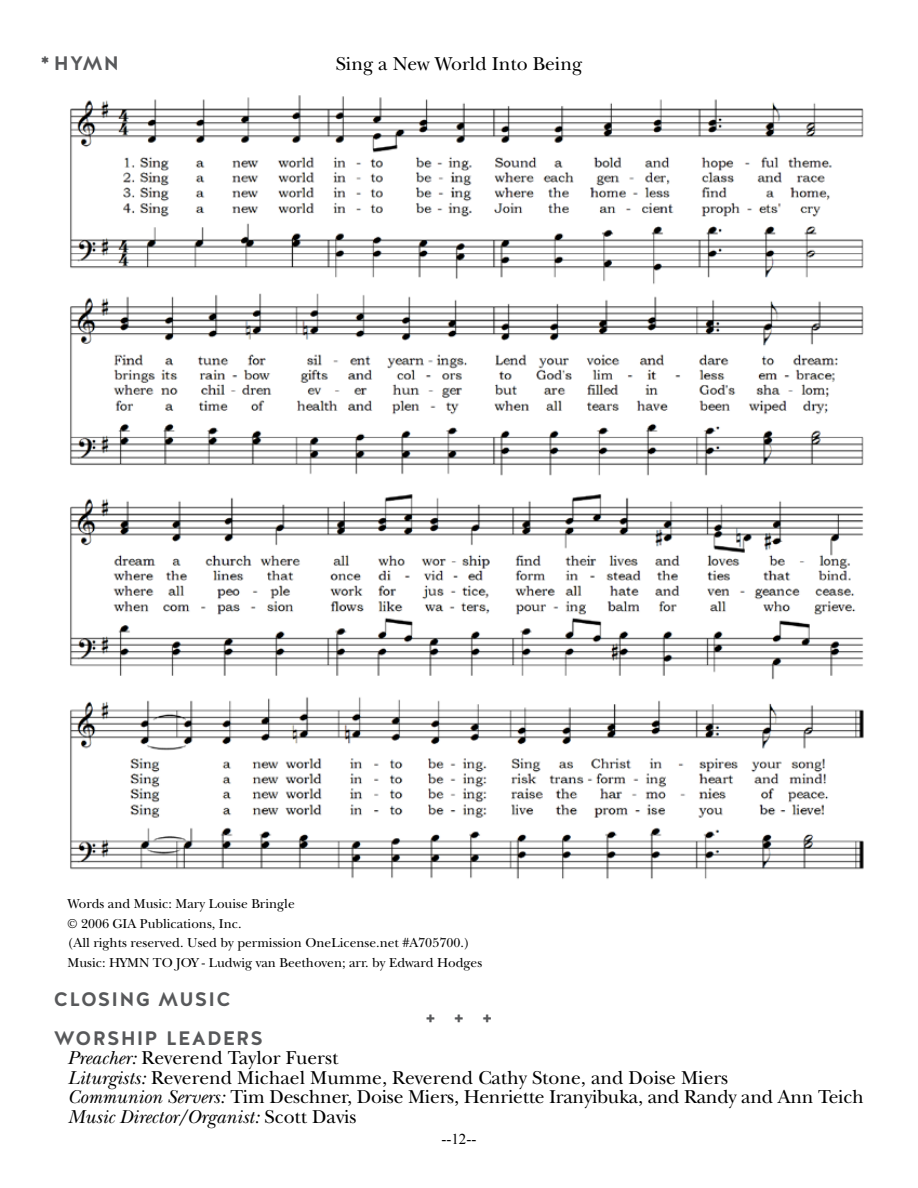
<style>
.page{position:relative;width:918px;height:1188px;background:#fff}
.page>*{position:absolute;margin:0;border:0;box-sizing:border-box;transform-origin:0 0}
.t1{font:19.5px/19.5px "New Baskerville Std";color:#000}
.t2{font:700 19.5px "Halis R";letter-spacing:.06em;color:#58595b}
.t3{font:15px "Times New Roman";color:#000}
.t4{font:13.5px/19.5px "New Baskerville Std";color:#000}
.s1{font-style:italic}
</style>
<div class="page">
<img style="left:70px;top:96px;width:794px;height:783px">
<p class="t2" style="left:40px;top:50px;width:80px">* HYMN</p>
<p class="t1" style="left:336px;top:54px;width:248px">Sing a New World Into Being</p>
<p class="t4" style="left:68px;top:894px;width:416px">Words and Music: Mary Louise Bringle<br>© 2006 GIA Publications, Inc.<br>(All rights reserved. Used by permission OneLicense.net #A705700.)<br>Music: HYMN TO JOY - Ludwig van Beethoven; arr. by Edward Hodges</p>
<p class="t2" style="left:54px;top:986px;width:178px">CLOSING MUSIC</p>
<p class="t2" style="left:425px;top:1006px;width:69px">+ + +</p>
<p class="t2" style="left:54px;top:1025px;width:211px">WORSHIP LEADERS</p>
<p class="t1" style="left:67px;top:1048px;width:798px"><span class="s1">Preacher:</span> Reverend Taylor Fuerst<br><span class="s1">Liturgists:</span> Reverend Michael Mumme, Reverend Cathy Stone, and Doise Miers<br><span class="s1">Communion Servers:</span> Tim Deschner, Doise Miers, Henriette Iranyibuka, and Randy and Ann Teich <span class="s1">Music Director/Organist:</span> Scott Davis</p>
<p class="t3" style="left:442px;top:1129px;width:36px">--12--</p>
</div>
